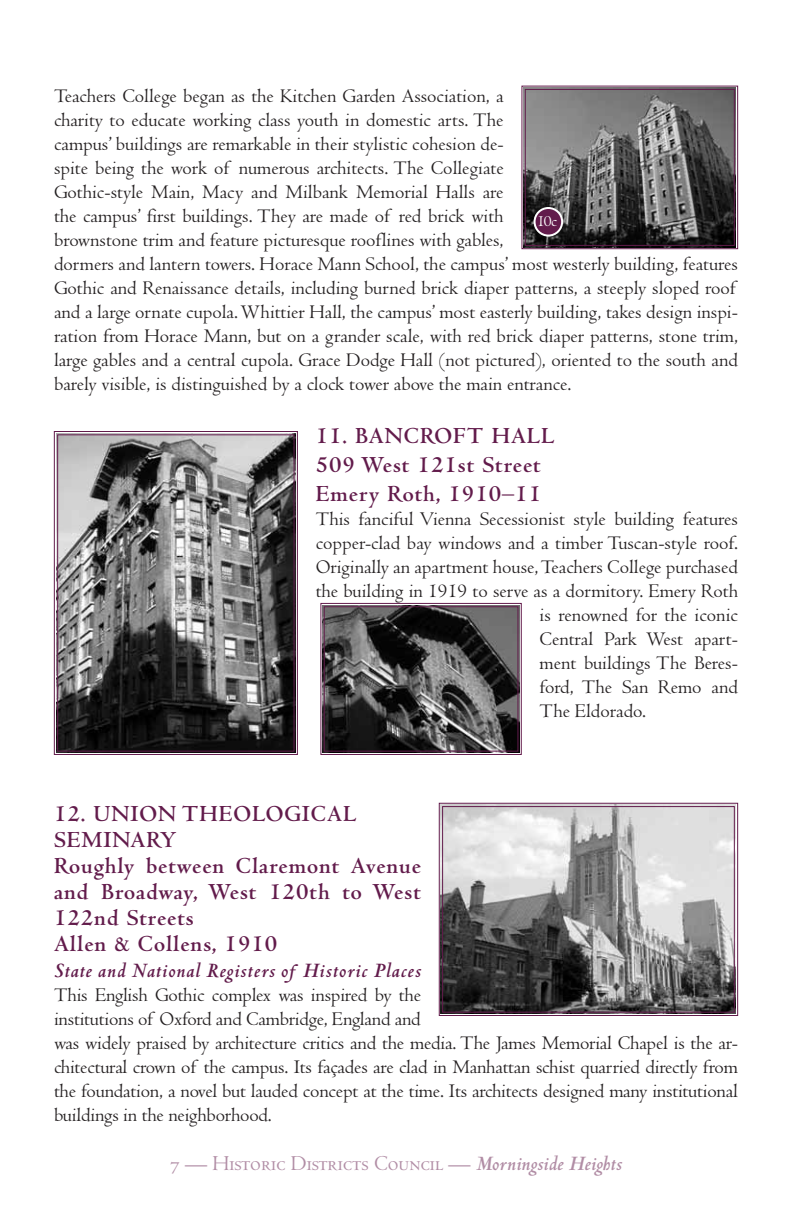
<style>
.page{position:relative;width:792px;height:1224px;background:#fff}
.page>*{position:absolute;margin:0;border:0;box-sizing:border-box;transform-origin:0 0}
.t1{font:700 24px/26px "Centaur";letter-spacing:.04em;color:#621b4b}
.t2{font:22px "Centaur MT SC";color:#b18da5}
.t3{font:italic 700 22px "Centaur";letter-spacing:.04em;color:#621b4b}
.t4{font:20px/24px "Centaur";color:#231f20}
.t5{font:16px "Centaur";color:#fff}
.s1{font-family:"Centaur"}
.s2{font-family:"Centaur";font-weight:700;font-style:italic}
</style>
<div class="page">
<svg style="left:521px;top:85px;width:217px;height:164px;background:#666465"></svg>
<div style="left:525px;top:89px;width:210px;height:157px;border:1px solid #621b4b"></div>
<svg style="left:320px;top:603px;width:202px;height:152px;background:#4e4c4d"></svg>
<div style="left:324px;top:606px;width:194px;height:145px;border:1px solid #621b4b"></div>
<svg style="left:54px;top:431px;width:244px;height:324px;background:#6d6b6c"></svg>
<div style="left:57px;top:434px;width:237px;height:317px;border:1px solid #621b4b"></div>
<svg style="left:439px;top:803px;width:299px;height:213px;background:#979696"></svg>
<div style="left:442px;top:806px;width:293px;height:207px;border:1px solid #621b4b"></div>
<div style="left:535px;top:208px;width:27px;height:28px;background:#621b4b;border-radius:50%"></div>
<div style="left:534px;top:207px;width:29px;height:30px;border:2px solid #fff;border-radius:50%"></div>
<p class="t4" style="left:54px;top:85px;width:686px">Teachers College began as the Kitchen Garden Association, a<br>charity to educate working class youth in domestic arts. The<br>campus’ buildings are remarkable in their stylistic cohesion de-<br>spite being the work of numerous architects. The Collegiate<br>Gothic-style Main, Macy and Milbank Memorial Halls are<br>the campus’ first buildings. They are made of red brick with<br>brownstone trim and feature picturesque rooflines with gables,<br>dormers and lantern towers. Horace Mann School, the campus’ most westerly building, features Gothic and Renaissance details, including burned brick diaper patterns, a steeply sloped roof and a large ornate cupola. Whittier Hall, the campus’ most easterly building, takes design inspi&shy;ration from Horace Mann, but on a grander scale, with red brick diaper patterns, stone trim, large gables and a central cupola. Grace Dodge Hall (not pictured), oriented to the south and barely visible, is distinguished by a clock tower above the main entrance.</p>
<p class="t1" style="left:316px;top:422px;width:240px;line-height:28.8px">11. BANCROFT HALL<br>509 West 121st Street<br>Emery Roth, 1910–11</p>
<p class="t4" style="left:316px;top:507px;width:424px">This fanciful Vienna Secessionist style building features</p>
<p class="t4" style="left:316px;top:531px;width:424px">copper-clad bay windows and a timber Tuscan-style roof.</p>
<p class="t4" style="left:316px;top:555px;width:424px">Originally an apartment house, Teachers College purchased</p>
<p class="t4" style="left:316px;top:579px;width:424px">the building in 1919 to serve as a dormitory. Emery Roth</p>
<p class="t4" style="left:540px;top:603px;width:200px">is renowned for the iconic</p>
<p class="t4" style="left:540px;top:627px;width:200px">Central Park West apart-</p>
<p class="t4" style="left:540px;top:651px;width:200px">ment buildings The Beres-</p>
<p class="t4" style="left:540px;top:675px;width:200px">ford, The San Remo and</p>
<p class="t4" style="left:540px;top:699px;width:108px">The Eldorado.</p>
<p class="t5" style="left:537px;top:212px;width:22px">10c</p>
<p class="t1" style="left:54px;top:801px;width:368px">12. UNION THEOLOGICAL<br>SEMINARY<br>Roughly between Claremont Avenue and Broadway, West 120th to West<br>122nd Streets<br>Allen &amp; Collens, 1910</p>
<p class="t3" style="left:54px;top:959px;width:368px">State and National Registers of Historic Places</p>
<p class="t4" style="left:54px;top:983px;width:685px">This English Gothic complex was inspired by the<br>institutions of Oxford and Cambridge, England and<br>was widely praised by architecture critics and the media. The James Memorial Chapel is the ar&shy;chitectural crown of the campus. Its façades are clad in Manhattan schist quarried directly from the foundation, a novel but lauded concept at the time. Its architects designed many institutional buildings in the neighborhood.</p>
<p class="t2" style="left:170px;top:1151px;width:453px">7 — Historic Districts Council <span class="s1">—</span> <span class="s2">Morningside Heights</span></p>
</div>
